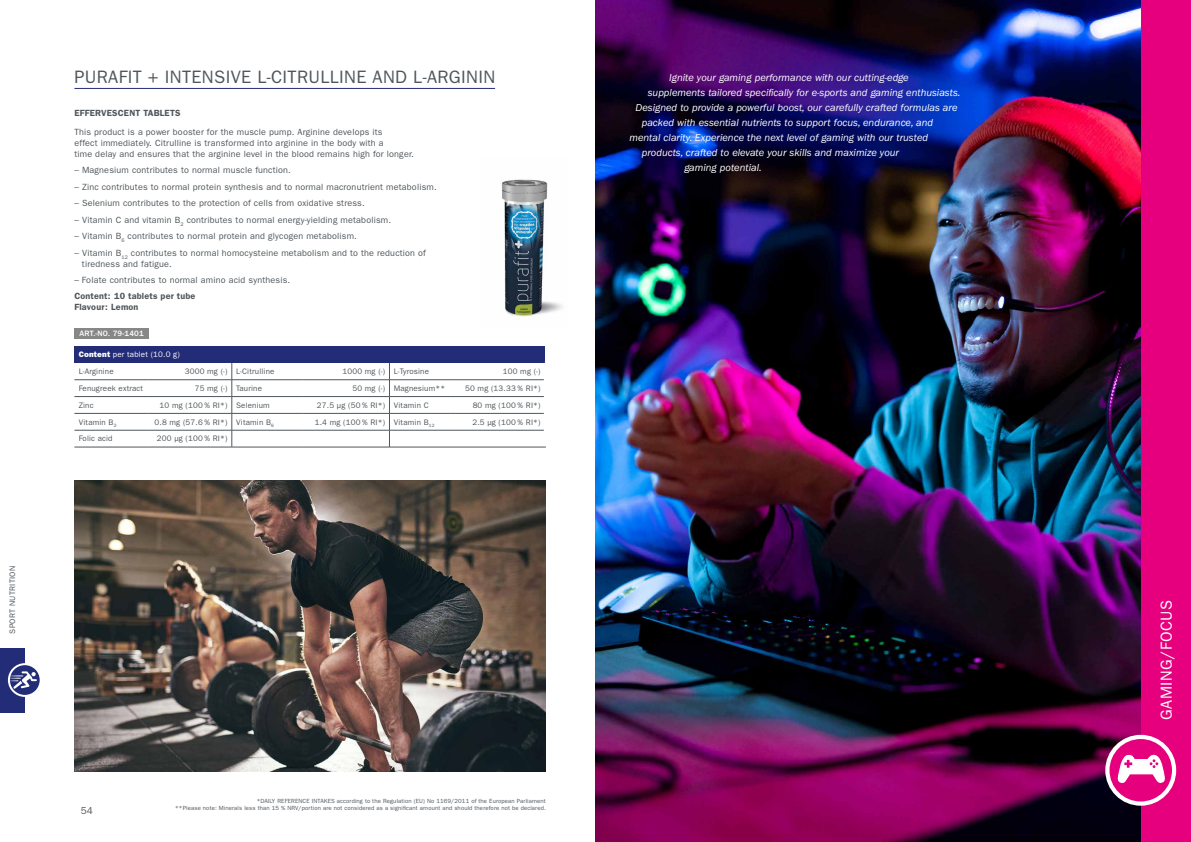
<style>
.page{position:relative;width:1191px;height:842px;background:#fff}
.page>*{position:absolute;margin:0;border:0;box-sizing:border-box;transform-origin:0 0}
.t1{font:18px "ITC Franklin Gothic Std";letter-spacing:.02em;color:#4f565b}
.t2{font:16px "ITC Franklin Gothic Std";letter-spacing:.03em;color:#fff}
.t3{font:italic 10.5px "ITC Franklin Gothic Std";color:#fff}
.t4{font:10px "ITC Franklin Gothic Std";color:#4f565b}
.t5{font:9px/10.8px "ITC Franklin Gothic Std";letter-spacing:.02em;color:#4f565b}
.t6{font:600 9px/10.8px "ITC Franklin Gothic Std";letter-spacing:.02em;color:#4f565b}
.t7{font:8px "ITC Franklin Gothic Std";letter-spacing:.02em;color:#4f565b}
.t8{font:8px/16.8px "ITC Franklin Gothic Std";letter-spacing:.02em;color:#fff}
.t9{font:500 8px "ITC Franklin Gothic Std";letter-spacing:.02em;color:#fff}
.t10{font:6px/7.2px "ITC Franklin Gothic Std";letter-spacing:.02em;color:#4f565b;text-align:right}
.s1{font-family:"ITC Franklin Gothic Std Hvy"}
.s2{color:#4f565b}
.s3{color:#fff}
</style>
<div class="page">
<img style="left:595px;top:0;width:546px;height:842px">
<div style="left:1141px;top:0;width:50px;height:842px;background:#e6007d"></div>
<hr style="left:74px;top:88px;width:421px;height:1px;background:#232c77">
<div style="left:74px;top:328px;width:75px;height:11px;background:#878787"></div>
<div style="left:74px;top:346px;width:471px;height:17px;background:#232c77"></div>
<hr style="left:74px;top:380px;width:75px;height:1px;background:#4f565b">
<hr style="left:149px;top:380px;width:83px;height:1px;background:#4f565b">
<hr style="left:232px;top:380px;width:70px;height:1px;background:#4f565b">
<hr style="left:302px;top:380px;width:87px;height:1px;background:#4f565b">
<hr style="left:389px;top:380px;width:62px;height:1px;background:#4f565b">
<hr style="left:451px;top:380px;width:93px;height:1px;background:#4f565b">
<hr style="left:74px;top:396px;width:75px;height:1px;background:#4f565b">
<hr style="left:149px;top:396px;width:83px;height:1px;background:#4f565b">
<hr style="left:232px;top:396px;width:70px;height:1px;background:#4f565b">
<hr style="left:302px;top:396px;width:87px;height:1px;background:#4f565b">
<hr style="left:389px;top:396px;width:62px;height:1px;background:#4f565b">
<hr style="left:451px;top:396px;width:93px;height:1px;background:#4f565b">
<hr style="left:74px;top:413px;width:75px;height:1px;background:#4f565b">
<hr style="left:149px;top:413px;width:83px;height:1px;background:#4f565b">
<hr style="left:232px;top:413px;width:70px;height:1px;background:#4f565b">
<hr style="left:302px;top:413px;width:87px;height:1px;background:#4f565b">
<hr style="left:389px;top:413px;width:62px;height:1px;background:#4f565b">
<hr style="left:451px;top:413px;width:93px;height:1px;background:#4f565b">
<hr style="left:74px;top:430px;width:75px;height:1px;background:#4f565b">
<hr style="left:74px;top:447px;width:75px;height:1px;background:#4f565b">
<hr style="left:149px;top:430px;width:83px;height:1px;background:#4f565b">
<hr style="left:149px;top:447px;width:83px;height:1px;background:#4f565b">
<svg style="left:232px;top:363px;width:1px;height:84px"></svg>
<hr style="left:232px;top:430px;width:70px;height:1px;background:#4f565b">
<hr style="left:232px;top:447px;width:70px;height:1px;background:#4f565b">
<hr style="left:302px;top:430px;width:87px;height:1px;background:#4f565b">
<hr style="left:302px;top:447px;width:87px;height:1px;background:#4f565b">
<svg style="left:389px;top:363px;width:1px;height:84px"></svg>
<hr style="left:389px;top:430px;width:62px;height:1px;background:#4f565b">
<hr style="left:389px;top:447px;width:62px;height:1px;background:#4f565b">
<hr style="left:451px;top:430px;width:93px;height:1px;background:#4f565b">
<hr style="left:451px;top:447px;width:95px;height:1px;background:#4f565b">
<img style="left:502px;top:179px;width:60px;height:140px">
<img style="left:74px;top:480px;width:472px;height:292px">
<div style="left:0;top:648px;width:25px;height:64px;background:#232c77"></div>
<svg style="left:9px;top:664px;width:32px;height:32px"></svg>
<svg style="left:9px;top:671px;width:28px;height:18px"></svg>
<div style="left:8px;top:663px;width:34px;height:34px;border:2px solid #fff;border-radius:50%"></div>
<svg style="left:1107px;top:737px;width:67px;height:67px;fill:#e6007d"></svg>
<div style="left:1105px;top:735px;width:71px;height:71px;border:4px solid #fff;border-radius:50%"></div>
<svg style="left:1117px;top:753px;width:48px;height:31px"></svg>
<p class="t7" style="left:8px;top:634px;width:69px;rotate:-90deg">SPORT NUTRITION</p>
<h1 class="t1" style="left:74px;top:66px;width:422px">PURAFIT + INTENSIVE L-CITRULLINE AND L-ARGININ</h1>
<p class="t6" style="left:74px;top:108px;width:107px">EFFERVESCENT TABLETS</p>
<p class="t5" style="left:74px;top:127px;width:341px">This product is a power booster for the muscle pump. Arginine develops its<br>effect immediately. Citrulline is transformed into arginine in the body with a<br>time delay and ensures that the arginine level in the blood remains high for longer.</p>
<p class="t5" style="left:74px;top:165px;width:218px">– Magnesium contributes to normal muscle function.</p>
<p class="t5" style="left:74px;top:181px;width:364px">– Zinc contributes to normal protein synthesis and to normal macronutrient metabolism.</p>
<p class="t5" style="left:74px;top:198px;width:292px">– Selenium contributes to the protection of cells from oxidative stress.</p>
<p class="t5" style="left:74px;top:214px;width:318px">– Vitamin C and vitamin B<sub>2</sub> contributes to normal energy-yielding metabolism.</p>
<p class="t5" style="left:74px;top:231px;width:284px">– Vitamin B<sub>6</sub> contributes to normal protein and glycogen metabolism.</p>
<p class="t5" style="left:82px;top:247px;width:345px;text-indent:-8px">– Vitamin B<sub>12</sub> contributes to normal homocysteine metabolism and to the reduction of tiredness and fatigue.</p>
<p class="t5" style="left:74px;top:275px;width:217px">– Folate contributes to normal amino acid synthesis.</p>
<p class="t6" style="left:74px;top:291px;width:122px">Content: 10 tablets per tube<br>Flavour: Lemon</p>
<p class="t9" style="left:79px;top:329px;width:66px">ART.-NO. 79-1401</p>
<p class="t8" style="left:79px;top:346px;width:103px"><span class="s1">Content</span> per tablet (10.0 g)<br><span class="s2">L-Arginine</span></p>
<p class="t7" style="left:185px;top:367px;width:91px">3000 mg (-) L-Citrulline</p>
<p class="t7" style="left:342px;top:367px;width:88px">1000 mg (-) L-Tyrosine</p>
<p class="t7" style="left:503px;top:367px;width:39px">100 mg (-)</p>
<p class="t7" style="left:79px;top:384px;width:66px">Fenugreek extract</p>
<p class="t7" style="left:195px;top:384px;width:69px">75 mg (-) Taurine</p>
<p class="t7" style="left:352px;top:384px;width:94px">50 mg (-) Magnesium**</p>
<p class="t7" style="left:465px;top:384px;width:77px">50 mg (13.33 % RI*)</p>
<p class="t7" style="left:79px;top:400px;width:16px">Zinc</p>
<p class="t7" style="left:160px;top:400px;width:112px">10 mg (100 % RI*) Selenium</p>
<p class="t7" style="left:317px;top:400px;width:113px">27.5 µg (50 % RI*) Vitamin C</p>
<p class="t7" style="left:473px;top:400px;width:69px">80 mg (100 % RI*)</p>
<p class="t7" style="left:79px;top:417px;width:39px">Vitamin B<sub>2</sub></p>
<p class="t7" style="left:154px;top:417px;width:121px">0.8 mg (57.6 % RI*) Vitamin B<sub>6</sub></p>
<p class="t7" style="left:315px;top:417px;width:121px">1.4 mg (100 % RI*) Vitamin B<sub>12</sub></p>
<p class="t7" style="left:472px;top:417px;width:70px">2.5 µg (100 % RI*)</p>
<p class="t7" style="left:79px;top:434px;width:35px">Folic acid</p>
<p class="t7" style="left:157px;top:434px;width:118px">200 µg (100 % RI*) <span class="s3">Vitamin B</span><sub>6</sub></p>
<p class="t4" style="left:81px;top:805px;width:14px">54</p>
<p class="t10" style="left:175px;top:798px;width:372px">*DAILY REFERENCE INTAKES according to the Regulation (EU) No 1169/2011 of the European Parliament<br>**Please note: Minerals less than 15 % NRV/portion are not considered as a significant amount and should therefore not be declared.</p>
<p class="t3" style="left:669px;top:72px;width:241px">Ignite your gaming performance with our cutting-edge</p>
<p class="t3" style="left:648px;top:87px;width:314px">supplements tailored specifically for e-sports and gaming enthusiasts.</p>
<p class="t3" style="left:635px;top:102px;width:323px">Designed to provide a powerful boost, our carefully crafted formulas are</p>
<p class="t3" style="left:641px;top:117px;width:293px">packed with essential nutrients to support focus, endurance, and</p>
<p class="t3" style="left:629px;top:132px;width:300px">mental clarity. Experience the next level of gaming with our trusted</p>
<p class="t3" style="left:641px;top:147px;width:259px">products, crafted to elevate your skills and maximize your</p>
<p class="t3" style="left:684px;top:162px;width:79px">gaming potential.</p>
<h2 class="t2" style="left:1157px;top:720px;width:121px;rotate:-90deg">GAMING/FOCUS</h2>
</div>
